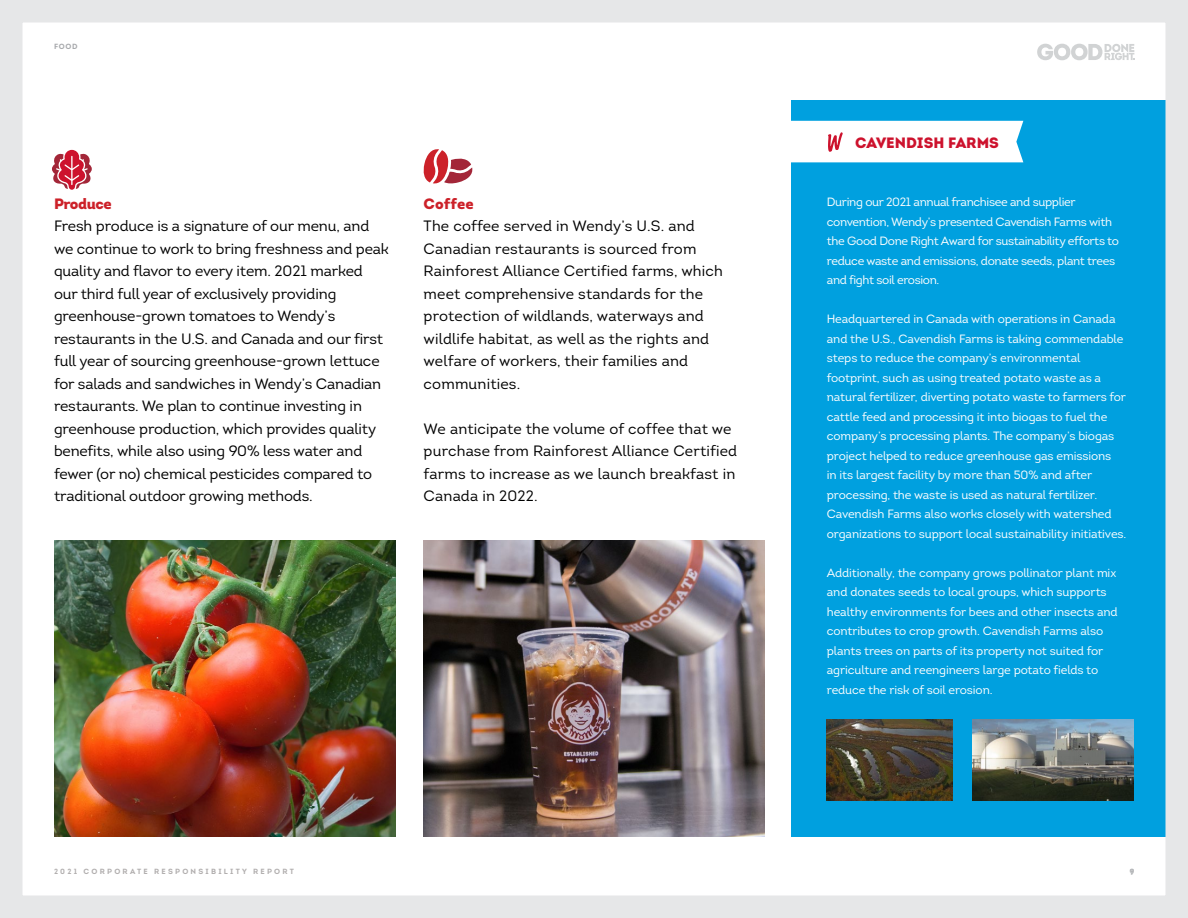
<style>
.page{position:relative;width:1188px;height:918px;background:#fff}
.page>*{position:absolute;margin:0;border:0;box-sizing:border-box;transform-origin:0 0}
.t1{font:15px/22.5px "Intro";letter-spacing:-.01em;color:#000}
.t2{font:15px/22.5px "Intro";letter-spacing:.01em;color:#000}
.t3{font:900 15px "Intro";color:#cd122d}
.t4{font:900 15px "Intro";letter-spacing:-.03em;color:#cc2129}
.t5{font:12px/19.5px "Intro";letter-spacing:-.01em;color:#fff}
.t6{font:12px/19.5px "Intro";letter-spacing:-.03em;color:#fff}
.t7{font:700 7.5px "Intro";letter-spacing:.3em;color:#b1aeae}
.t8{font:700 7.5px "Intro";color:#a7a9ac}
</style>
<div class="page">
<svg style="left:1037px;top:44px;width:97px;height:16px"></svg>
<img style="left:54px;top:540px;width:342px;height:297px">
<svg style="left:52px;top:150px;width:40px;height:40px"></svg>
<div style="left:792px;top:100px;width:396px;height:737px;background:#00a0df"></div>
<img style="left:972px;top:719px;width:162px;height:81px">
<img style="left:827px;top:719px;width:126px;height:81px">
<div style="left:792px;top:121px;width:231px;height:41px;background:#fff"></div>
<svg style="left:423px;top:149px;width:50px;height:35px"></svg>
<img style="left:424px;top:540px;width:341px;height:297px">
<div style="left:0;top:0;width:1188px;height:918px;border:22px solid #e6e7e8"></div>
<p class="t8" style="left:54px;top:42px;width:25px">FOOD</p>
<p class="t4" style="left:54px;top:194px;width:59px">Produce</p>
<p class="t1" style="left:54px;top:215px;width:336px">Fresh produce is a signature of our menu, and we continue to work to bring freshness and peak quality and flavor to every item. 2021 marked our third full year of exclusively providing greenhouse-grown tomatoes to Wendy’s restaurants in the U.S. and Canada and our first full year of sourcing greenhouse-grown lettuce for salads and sandwiches in Wendy’s Canadian restaurants. We plan to continue investing in greenhouse production, which provides quality benefits, while also using 90% less water and fewer (or no) chemical pesticides compared to traditional outdoor growing methods.</p>
<p class="t4" style="left:424px;top:194px;width:52px">Coffee</p>
<p class="t2" style="left:424px;top:215px;width:301px">The coffee served in Wendy’s U.S. and Canadian restaurants is sourced from Rainforest Alliance Certified farms, which meet comprehensive standards for the protection of wildlands, waterways and wildlife habitat, as well as the rights and welfare of workers, their families and communities.</p>
<p class="t2" style="left:424px;top:417px;width:315px">We anticipate the volume of coffee that we purchase from Rainforest Alliance Certified farms to increase as we launch breakfast in Canada in 2022.</p>
<p class="t3" style="left:855px;top:133px;width:145px">CAVENDISH FARMS</p>
<p class="t6" style="left:827px;top:192px;width:294px">During our 2021 annual franchisee and supplier convention, Wendy’s presented Cavendish Farms with the Good Done Right Award for sustainability efforts to reduce waste and emissions, donate seeds, plant trees and fight soil erosion.</p>
<p class="t5" style="left:827px;top:309px;width:301px">Headquartered in Canada with operations in Canada and the U.S., Cavendish Farms is taking commendable steps to reduce the company’s environmental footprint, such as using treated potato waste as a natural fertilizer, diverting potato waste to farmers for cattle feed and processing it into biogas to fuel the company’s processing plants. The company’s biogas project helped to reduce greenhouse gas emissions<br>in its largest facility by more than 50% and after processing, the waste is used as natural fertilizer.<br>Cavendish Farms also works closely with watershed organizations to support local sustainability initiatives.</p>
<p class="t5" style="left:827px;top:563px;width:292px">Additionally, the company grows pollinator plant mix and donates seeds to local groups, which supports healthy environments for bees and other insects and contributes to crop growth. Cavendish Farms also plants trees on parts of its property not suited for agriculture and reengineers large potato fields to reduce the risk of soil erosion.</p>
<p class="t7" style="left:54px;top:867px;width:241px">2021 CORPORATE RESPONSIBILITY REPORT</p>
<p class="t8" style="left:1130px;top:867px;width:6px">9</p>
</div>
